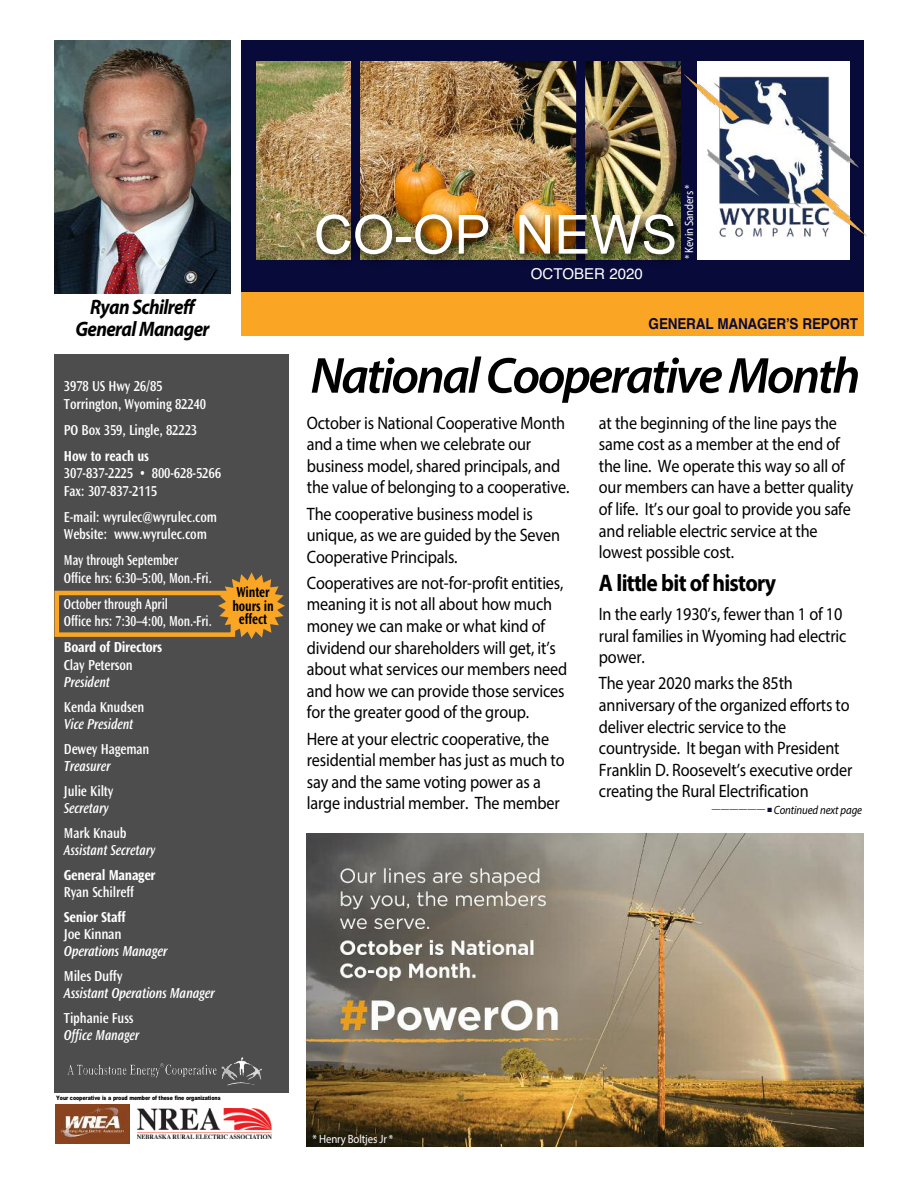
<style>
.page{position:relative;width:918px;height:1188px;background:#fff}
.page>*{position:absolute;margin:0;border:0;box-sizing:border-box;transform-origin:0 0}
.t1{font:54px "Arial";color:#fff}
.t2{font:italic 600 51px "Myriad Pro";letter-spacing:-.045em;color:#000}
.t3{font:700 24px "Myriad Pro";letter-spacing:-.035em;color:#000;scale:.9 1}
.t4{font:italic 700 21px/22.5px "Myriad Pro";letter-spacing:-.03em;color:#000;text-align:center;scale:.9 1}
.t5{font:18px/21.6px "Myriad Pro";letter-spacing:-.01em;color:#000;scale:.9 1}
.t6{font:600 15px/17.2px "Ocean Sans Std";letter-spacing:-.01em;color:#fff;scale:.84 1}
.t7{font:600 15px/17.2px "Ocean Sans Std";letter-spacing:-.01em;color:#fff;scale:.78 1}
.t8{font:italic 600 15px "Ocean Sans Std";letter-spacing:-.01em;color:#fff;scale:.84 1}
.t9{font:italic 600 15px "Ocean Sans Std";letter-spacing:-.01em;color:#fff;scale:.88 1}
.t10{font:700 15px "Ocean Sans Std";letter-spacing:-.02em;color:#fff;scale:.88 1}
.t11{font:700 15px "Helvetica";letter-spacing:-.01em;color:#080a3a;scale:.9 1}
.t12{font:600 15px "Ocean Sans Std";letter-spacing:-.01em;color:#fff;scale:.88 1}
.t13{font:700 15px/13.5px "Ocean Sans Std";letter-spacing:-.01em;color:#000;text-align:center;scale:.8 1}
.t14{font:700 15px "Ocean Sans Std";letter-spacing:-.02em;color:#fff;scale:.84 1}
.t15{font:15px "Helvetica";color:#fff}
.t16{font:12px "Myriad Pro";letter-spacing:-.01em;color:#fff;scale:.9 1}
.t17{font:italic 12px "Myriad Pro";letter-spacing:-.01em;color:#000;scale:.9 1}
.t18{font:900 6px "Arial";letter-spacing:-.015em;color:#000;scale:.8 1}
.s1{font-size:9px;color:#080a3a}
.s2{color:#080a3a}
</style>
<div class="page">
<img style="left:56px;top:1105px;width:74px;height:38px">
<div style="left:54px;top:354px;width:235px;height:739px;background:#4d4d4d"></div>
<img style="left:138px;top:1109px;width:133px;height:29px">
<div style="left:55px;top:591px;width:180px;height:46px;border:4px solid #faa524"></div>
<svg style="left:218px;top:572px;width:67px;height:67px"></svg>
<div style="left:242px;top:40px;width:622px;height:253px;background:#080a3a"></div>
<img style="left:256px;top:61px;width:424px;height:137px">
<div style="left:698px;top:61px;width:152px;height:199px;background:#fff"></div>
<div style="left:242px;top:293px;width:622px;height:43px;background:#faa524"></div>
<img style="left:684px;top:74px;width:182px;height:163px">
<div style="left:576px;top:48px;width:9px;height:217px;background:#080a3a"></div>
<div style="left:351px;top:48px;width:9px;height:217px;background:#080a3a"></div>
<img style="left:225px;top:198px;width:504px;height:107px">
<img style="left:130px;top:1064px;width:67px;height:13px">
<img style="left:55px;top:40px;width:175px;height:253px">
<img style="left:307px;top:833px;width:557px;height:313px">
<p class="t4" style="left:75px;top:297px;width:151px">Ryan Schilreff<br>General Manager</p>
<p class="t6" style="left:64px;top:379px;width:171px">3978 US Hwy 26/85<br>Torrington, Wyoming 82240</p>
<p class="t6" style="left:64px;top:422px;width:160px">PO Box 359, Lingle, 82223</p>
<p class="t14" style="left:64px;top:450px;width:103px">How to reach us</p>
<p class="t6" style="left:64px;top:466px;width:188px">307-837-2225 • 800-628-5266<br>Fax: 307-837-2115</p>
<p class="t6" style="left:64px;top:509px;width:184px">E-mail: wyrulec@wyrulec.com<br>Website: www.wyrulec.com</p>
<p class="t7" style="left:64px;top:553px;width:191px">May through September<br>Office hrs: 6:30–5:00, Mon.-Fri.</p>
<p class="t7" style="left:64px;top:596px;width:191px">October through April<br>Office hrs: 7:30–4:00, Mon.-Fri.</p>
<p class="t10" style="left:64px;top:642px;width:113px">Board of Directors</p>
<p class="t6" style="left:64px;top:657px;width:83px">Clay Peterson</p>
<p class="t8" style="left:64px;top:676px;width:56px">President</p>
<p class="t6" style="left:64px;top:699px;width:97px">Kenda Knudsen</p>
<p class="t8" style="left:64px;top:718px;width:84px">Vice President</p>
<p class="t6" style="left:64px;top:741px;width:103px">Dewey Hageman</p>
<p class="t8" style="left:64px;top:760px;width:57px">Treasurer</p>
<p class="t6" style="left:64px;top:783px;width:60px">Julie Kilty</p>
<p class="t8" style="left:64px;top:802px;width:55px">Secretary</p>
<p class="t6" style="left:64px;top:825px;width:76px">Mark Knaub</p>
<p class="t8" style="left:64px;top:844px;width:111px">Assistant Secretary</p>
<p class="t10" style="left:64px;top:869px;width:106px">General Manager</p>
<p class="t6" style="left:64px;top:884px;width:85px">Ryan Schilreff</p>
<p class="t10" style="left:64px;top:911px;width:72px">Senior Staff</p>
<p class="t12" style="left:64px;top:928px;width:67px">Joe Kinnan</p>
<p class="t9" style="left:64px;top:945px;width:119px">Operations Manager</p>
<p class="t12" style="left:64px;top:970px;width:68px">Miles Duffy</p>
<p class="t9" style="left:64px;top:987px;width:173px">Assistant Operations Manager</p>
<p class="t6" style="left:64px;top:1010px;width:84px">Tiphanie Fuss</p>
<p class="t8" style="left:64px;top:1029px;width:91px">Office Manager</p>
<p class="t13" style="left:232px;top:587px;width:53px">Winter hours in effect</p>
<p class="t18" style="left:56px;top:1094px;width:207px">Your cooperative is a proud member of these fine organizations</p>
<h1 class="t1" style="left:314px;top:203px;width:365px">CO-OP NEWS</h1>
<p class="t15" style="left:531px;top:265px;width:113px">OCTOBER 2020</p>
<p class="t16" style="left:685px;top:259px;width:85px;rotate:-90deg">* Kevin Sanders *</p>
<p class="t11" style="left:649px;top:315px;width:234px">GENERAL MANAGER’S REPORT</p>
<h2 class="t2" style="left:310px;top:356px;width:551px">NationalCooperativeMonth</h2>
<p class="t5" style="left:307px;top:413px;width:293px">October is National Cooperative Month and a time when we celebrate our business model, shared principals, and the value of belonging to a cooperative.</p>
<p class="t5" style="left:307px;top:504px;width:283px">The cooperative business model is unique, as we are guided by the Seven<br>Cooperative Principals.</p>
<p class="t5" style="left:307px;top:573px;width:291px">Cooperatives are not-for-profit entities, meaning it is not all about how much money we can make or what kind of dividend our shareholders will get, it’s about what services our members need and how we can provide those services for the greater good of the group.</p>
<p class="t5" style="left:307px;top:729px;width:288px">Here at your electric cooperative, the residential member has just as much to say and the same voting power as a large industrial member. The member</p>
<p class="t5" style="left:599px;top:413px;width:284px">at the beginning of the line pays the same cost as a member at the end of the line. We operate this way so all of our members can have a better quality of life. It’s our goal to provide you safe and reliable electric service at the lowest possible cost.</p>
<h3 class="t3" style="left:599px;top:574px;width:198px">A little bit of history</h3>
<p class="t5" style="left:599px;top:605px;width:276px">In the early 1930’s, fewer than 1 of 10 rural families in Wyoming had electric power.</p>
<p class="t5" style="left:599px;top:674px;width:283px">The year 2020 marks the 85th anniversary of the organized efforts to deliver electric service to the countryside. It began with President Franklin D. Roosevelt’s executive order creating the Rural Electrification</p>
<p class="t17" style="left:712px;top:805px;width:169px"><span class="s1">——————</span> <span class="s2">■</span> Continued next page</p>
<p class="t16" style="left:313px;top:1134px;width:91px">* Henry Boltjes Jr *</p>
</div>
